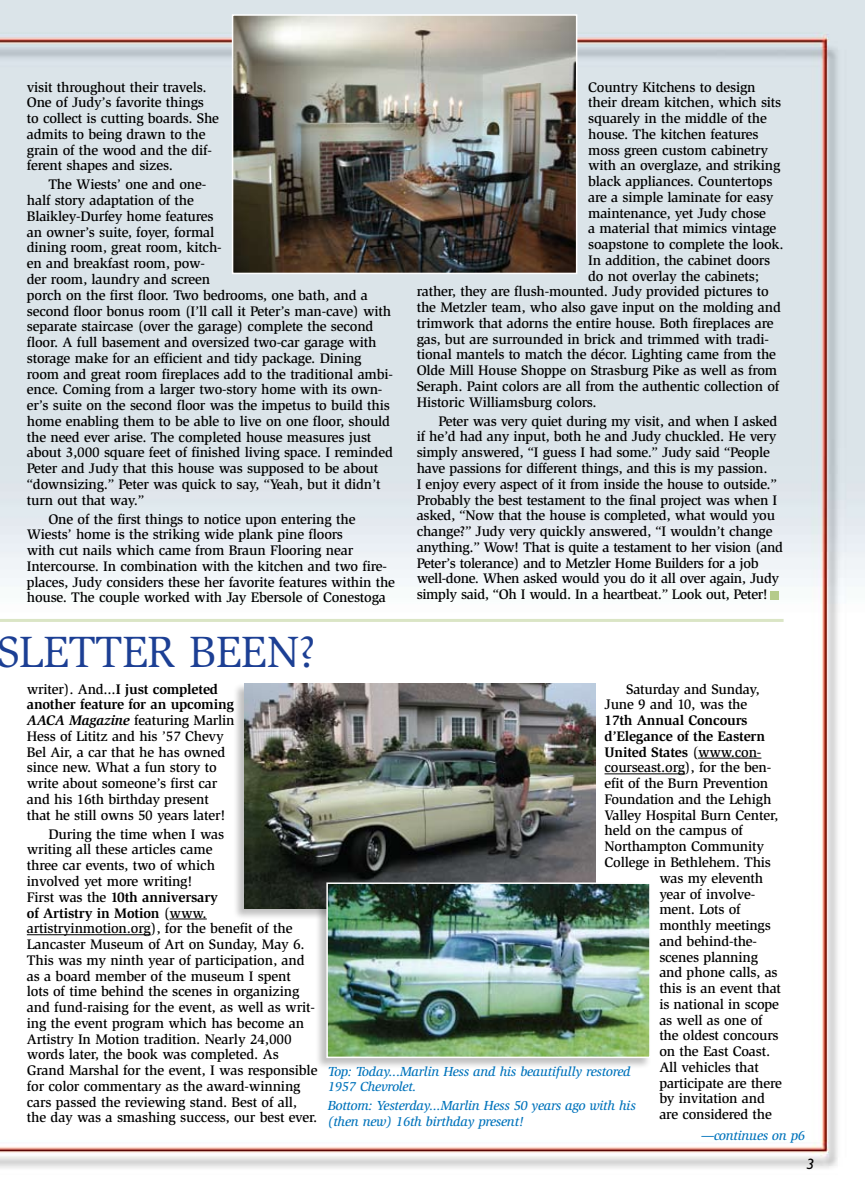
<style>
.page{position:relative;width:865px;height:1189px;background:#fff}
.page>*{position:absolute;margin:0;border:0;box-sizing:border-box;transform-origin:0 0}
.t1{font:45px "Slimbach";color:#1c3f94}
.t2{font:italic 15px "Humanist 521 BT";color:#000}
.t3{font:500 14.25px/15.8px "Slimbach";letter-spacing:-.015em;color:#000}
.t4{font:700 14.25px "Slimbach";letter-spacing:-.015em;color:#000}
.t5{font:italic 500 13.5px/15.8px "Slimbach";letter-spacing:-.02em;color:#0073bb}
.s1{font-weight:700}
.s2{font-weight:700;font-style:italic}
.s3{font-weight:500}
</style>
<div class="page">
<img style="left:0;top:0;width:864px;height:1168px">
<hr style="left:169px;top:918px;width:38px;height:1px;background:#000">
<hr style="left:27px;top:934px;width:124px;height:1px;background:#000">
<hr style="left:697px;top:757px;width:64px;height:1px;background:#000">
<hr style="left:604px;top:773px;width:80px;height:1px;background:#000">
<div style="left:233px;top:683px;width:363px;height:236px;background:#000;opacity:.25"></div>
<img style="left:244px;top:683px;width:351px;height:225px">
<div style="left:315px;top:881px;width:335px;height:187px;background:#000;opacity:.25"></div>
<img style="left:329px;top:885px;width:318px;height:169px">
<div style="left:326px;top:882px;width:324px;height:175px;border:2px solid #fff"></div>
<img style="left:235px;top:17px;width:339px;height:254px">
<div style="left:232px;top:14px;width:345px;height:260px;border:2px solid #fff"></div>
<hr style="left:0;top:618px;width:783px;height:3px;background:#dae5c5">
<div style="left:770px;top:591px;width:8px;height:8px;background:#b5cb8b"></div>
<p class="t3" style="left:27px;top:79px;width:194px">visit throughout their travels.<br>One of Judy’s favorite things to collect is cutting boards. She admits to being drawn to the grain of the wood and the dif&shy;ferent shapes and sizes.</p>
<p class="t3" style="left:27px;top:177px;width:367px;text-indent:22px">The Wiests’ one and one-<br>half story adaptation of the<br>Blaikley-Durfey home features<br>an owner’s suite, foyer, formal<br>dining room, great room, kitch-<br>en and breakfast room, pow-<br>der room, laundry and screen<br>porch on the first floor. Two bedrooms, one bath, and a second floor bonus room (I’ll call it Peter’s man-cave) with separate staircase (over the garage) complete the second floor. A full basement and oversized two-car garage with storage make for an efficient and tidy package. Dining room and great room fireplaces add to the traditional ambi&shy;ence. Coming from a larger two-story home with its own&shy;er’s suite on the second floor was the impetus to build this home enabling them to be able to live on one floor, should the need ever arise. The completed house measures just about 3,000 square feet of finished living space. I reminded Peter and Judy that this house was supposed to be about “downsizing.” Peter was quick to say, “Yeah, but it didn’t turn out that way.”</p>
<p class="t3" style="left:27px;top:510px;width:369px;text-indent:22px">One of the first things to notice upon entering the Wiests’ home is the striking wide plank pine floors<br>with cut nails which came from Braun Flooring near Intercourse. In combination with the kitchen and two fire&shy;places, Judy considers these her favorite features within the house. The couple worked with Jay Ebersole of Conestoga</p>
<h1 class="t1" style="left:-4px;top:626px;width:221px">SLETTER BEEN</h1>
<h1 class="t1" style="left:299px;top:626px;width:19px">?</h1>
<p class="t3" style="left:588px;top:79px;width:169px">Country Kitchens to design</p>
<p class="t3" style="left:588px;top:94px;width:194px">their dream kitchen, which sits</p>
<p class="t3" style="left:588px;top:110px;width:180px">squarely in the middle of the</p>
<p class="t3" style="left:588px;top:126px;width:172px">house. The kitchen features</p>
<p class="t3" style="left:588px;top:142px;width:181px">moss green custom cabinetry</p>
<p class="t3" style="left:588px;top:157px;width:194px">with an overglaze, and striking</p>
<p class="t3" style="left:588px;top:173px;width:186px">black appliances. Countertops</p>
<p class="t3" style="left:588px;top:189px;width:187px">are a simple laminate for easy</p>
<p class="t3" style="left:588px;top:205px;width:179px">maintenance, yet Judy chose</p>
<p class="t3" style="left:588px;top:220px;width:190px">a material that mimics vintage</p>
<p class="t3" style="left:588px;top:236px;width:197px">soapstone to complete the look.</p>
<p class="t3" style="left:588px;top:252px;width:183px">In addition, the cabinet doors</p>
<p class="t3" style="left:588px;top:268px;width:172px">do not overlay the cabinets;</p>
<p class="t3" style="left:416px;top:283px;width:353px">rather, they are flush-mounted. Judy provided pictures to</p>
<p class="t3" style="left:416px;top:299px;width:365px">the Metzler team, who also gave input on the molding and</p>
<p class="t3" style="left:416px;top:315px;width:358px">trimwork that adorns the entire house. Both fireplaces are</p>
<p class="t3" style="left:416px;top:331px;width:353px">gas, but are surrounded in brick and trimmed with tradi-</p>
<p class="t3" style="left:416px;top:346px;width:361px">tional mantels to match the décor. Lighting came from the</p>
<p class="t3" style="left:416px;top:362px;width:362px">Olde Mill House Shoppe on Strasburg Pike as well as from</p>
<p class="t3" style="left:416px;top:378px;width:364px">Seraph. Paint colors are all from the authentic collection of</p>
<p class="t3" style="left:416px;top:394px;width:181px">Historic Williamsburg colors.</p>
<p class="t3" style="left:416px;top:413px;width:368px;text-indent:22px">Peter was very quiet during my visit, and when I asked if he’d had any input, both he and Judy chuckled. He very simply answered, “I guess I had some.” Judy said “People have passions for different things, and this is my passion.<br>I enjoy every aspect of it from inside the house to outside.” Probably the best testament to the final project was when I asked, “Now that the house is completed, what would you change?” Judy very quickly answered, “I wouldn’t change anything.” Wow! That is quite a testament to her vision (and Peter’s tolerance) and to Metzler Home Builders for a job well-done. When asked would you do it all over again, Judy simply said, “Oh I would. In a heartbeat.” Look out, Peter!</p>
<p class="t3" style="left:27px;top:680px;width:209px">writer). And...<span class="s1">I just completed another feature for an upcoming<br></span><span class="s2">AACA Magazine</span> featuring Marlin<br>Hess of Lititz and his ’57 Chevy<br>Bel Air, a car that he has owned since new. What a fun story to write about someone’s first car and his 16th birthday present that he still owns 50 years later!</p>
<p class="t3" style="left:27px;top:825px;width:292px;text-indent:22px">During the time when I was<br>writing all these articles came<br>three car events, two of which<br>involved yet more writing!<br>First was the <span class="s1">10th anniversary<br>of Artistry in Motion</span> (www. artistryinmotion.org), for the benefit of the Lancaster Museum of Art on Sunday, May 6.<br>This was my ninth year of participation, and as a board member of the museum I spent<br>lots of time behind the scenes in organizing and fund-raising for the event, as well as writ&shy;ing the event program which has become an Artistry In Motion tradition. Nearly 24,000 words later, the book was completed. As Grand Marshal for the event, I was responsible for color commentary as the award-winning cars passed the reviewing stand. Best of all, the day was a smashing success, our best ever.</p>
<p class="t3" style="left:604px;top:680px;width:157px;text-indent:22px">Saturday and Sunday,<br>June 9 and 10, was the</p>
<p class="t4" style="left:604px;top:711px;width:144px">17th Annual Concours</p>
<p class="t4" style="left:604px;top:727px;width:162px">d’Elegance of the Eastern</p>
<p class="t4" style="left:604px;top:743px;width:158px">United States <span class="s3">(www.con-</span></p>
<p class="t3" style="left:604px;top:759px;width:168px">courseast.org), for the ben-</p>
<p class="t3" style="left:604px;top:775px;width:165px">efit of the Burn Prevention</p>
<p class="t3" style="left:604px;top:790px;width:168px">Foundation and the Lehigh</p>
<p class="t3" style="left:604px;top:806px;width:175px">Valley Hospital Burn Center,</p>
<p class="t3" style="left:604px;top:822px;width:140px">held on the campus of</p>
<p class="t3" style="left:604px;top:838px;width:161px">Northampton Community</p>
<p class="t3" style="left:604px;top:853px;width:168px">College in Bethlehem. This</p>
<p class="t3" style="left:659px;top:869px;width:105px">was my eleventh</p>
<p class="t3" style="left:659px;top:885px;width:97px">year of involve-</p>
<p class="t3" style="left:659px;top:901px;width:83px">ment. Lots of</p>
<p class="t3" style="left:659px;top:916px;width:113px">monthly meetings</p>
<p class="t3" style="left:659px;top:932px;width:99px">and behind-the-</p>
<p class="t3" style="left:659px;top:948px;width:100px">scenes planning</p>
<p class="t3" style="left:659px;top:964px;width:120px">and phone calls, as</p>
<p class="t3" style="left:659px;top:979px;width:123px">this is an event that</p>
<p class="t3" style="left:659px;top:995px;width:121px">is national in scope</p>
<p class="t3" style="left:659px;top:1011px;width:105px">as well as one of</p>
<p class="t3" style="left:659px;top:1027px;width:121px">the oldest concours</p>
<p class="t3" style="left:659px;top:1042px;width:112px">on the East Coast.</p>
<p class="t3" style="left:659px;top:1058px;width:101px">All vehicles that</p>
<p class="t3" style="left:659px;top:1074px;width:124px">participate are there</p>
<p class="t3" style="left:659px;top:1090px;width:107px">by invitation and</p>
<p class="t3" style="left:659px;top:1105px;width:114px">are considered the</p>
<p class="t5" style="left:328px;top:1062px;width:304px">Top: Today...Marlin Hess and his beautifully restored<br>1957 Chevrolet.</p>
<p class="t5" style="left:328px;top:1097px;width:309px">Bottom: Yesterday...Marlin Hess 50 years ago with his (then new) 16th birthday present!</p>
<p class="t5" style="left:700px;top:1127px;width:105px">—continues on p6</p>
<p class="t2" style="left:806px;top:1154px;width:9px">3</p>
</div>
